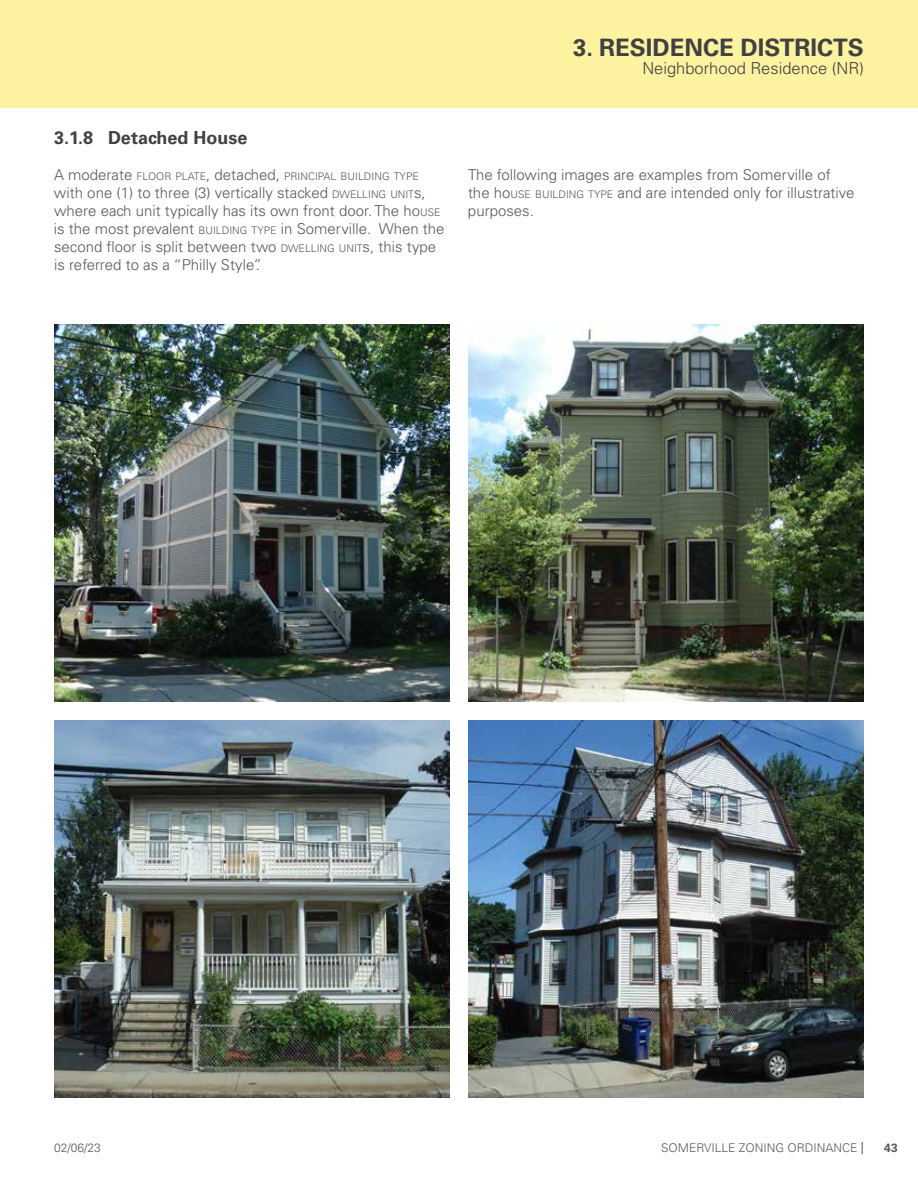
<style>
.page{position:relative;width:918px;height:1188px;background:#fff}
.page>*{position:absolute;margin:0;border:0;box-sizing:border-box;transform-origin:0 0}
.t1{font:700 24px "Univers LT Std";color:#414042}
.t2{font:700 18px "Univers LT Std";color:#414042}
.t3{font:300 16.5px "Univers LT Std";color:#414042}
.t4{font:300 15px/18px "Univers LT Std";color:#58595b}
.t5{font:300 12px "Univers LT Std";color:#58595b}
.t6{font:700 12px "Univers LT Std";color:#58595b}
.t7{font:300 10.5px "Univers LT Std";color:#58595b}
.s1{font-size:15px}
.s2{font-size:10.5px}
.s3{font-weight:400}
</style>
<div class="page">
<div style="left:0;top:0;width:918px;height:108px;background:#fcf2a0"></div>
<img style="left:54px;top:324px;width:396px;height:378px">
<img style="left:468px;top:324px;width:396px;height:378px">
<img style="left:54px;top:720px;width:396px;height:378px">
<img style="left:468px;top:720px;width:396px;height:378px">
<p class="t2" style="left:54px;top:127px;width:195px">3.1.8 DETACHED HOUSE</p>
<p class="t7" style="left:54px;top:170px;width:366px"><span class="s1">A moderate</span> FLOOR PLATE<span class="s1">, detached,</span> PRINCIPAL BUILDING TYPE</p>
<p class="t4" style="left:54px;top:184px;width:392px">with one (1) to three (3) vertically stacked <span class="s2">DWELLING UNIT</span>s, where each unit typically has its own front door. The ho<span class="s2">USE </span>is the most prevalent <span class="s2">BUILDING TYPE</span> in Somerville. When the second floor is split between two <span class="s2">DWELLING UNIT</span>s, this type is referred to as a “Philly Style”.</p>
<h1 class="t1" style="left:573px;top:33px;width:58px">3. RESIDENCE</h1>
<h1 class="t1" style="left:740px;top:33px;width:32px">DISTRICTS</h1>
<p class="t3" style="left:642px;top:58px;width:223px">Neighborhood Residence (NR)</p>
<h1 class="t1" style="left:615px;top:33px;width:16px">EE</h1>
<h1 class="t1" style="left:758px;top:33px;width:14px">IST</h1>
<p class="t4" style="left:468px;top:166px;width:388px">The following images are examples from Somerville of the ho<span class="s2">USE BUILDING TYPE</span> and are intended only for illustrative purposes.</p>
<p class="t5" style="left:54px;top:1140px;width:48px">02/06/23</p>
<p class="t5" style="left:661px;top:1141px;width:204px">SOMERVILLE ZONING ORDINANCE <span class="s3">|</span></p>
<p class="t6" style="left:884px;top:1141px;width:15px">43</p>
</div>
